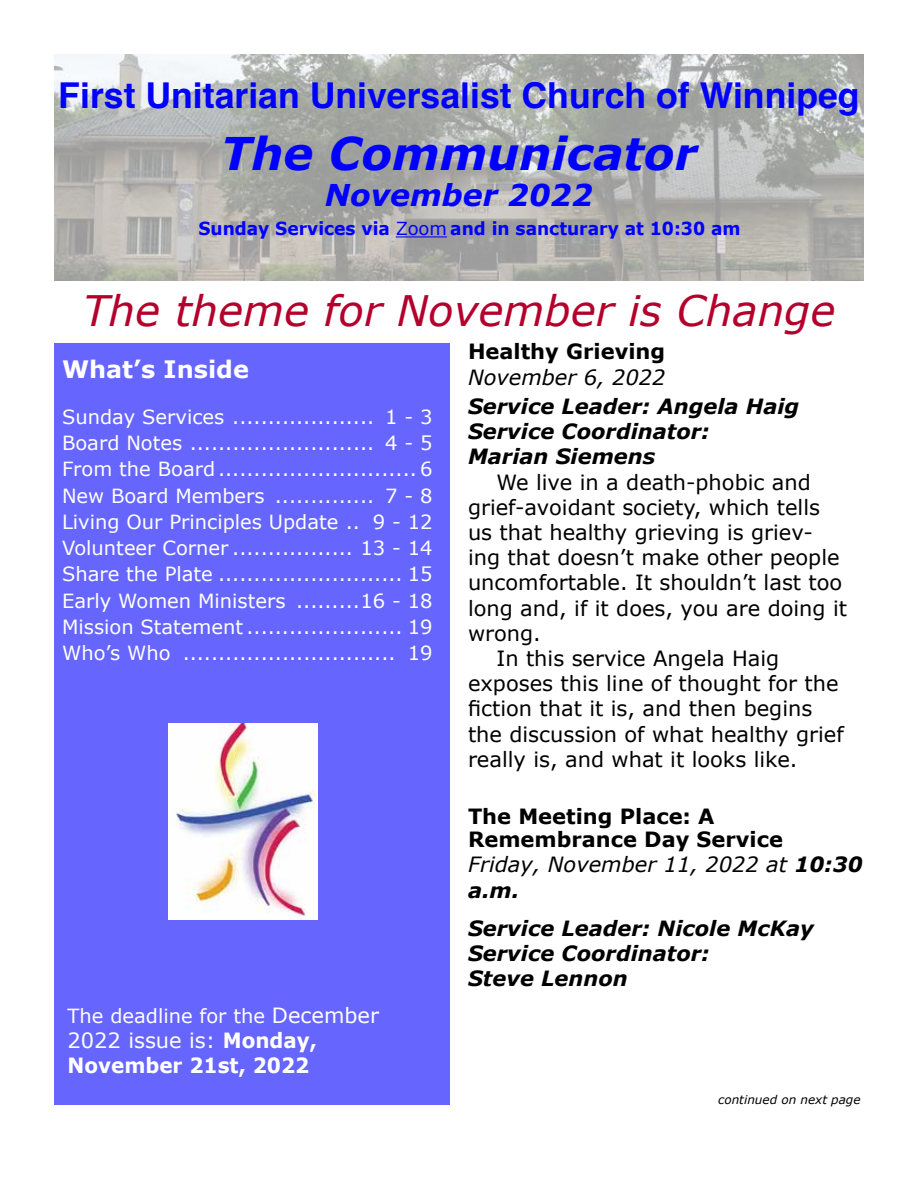
<style>
.page{position:relative;width:918px;height:1188px;background:#fff}
.page>*{position:absolute;margin:0;border:0;box-sizing:border-box;transform-origin:0 0}
.t1{font:italic 700 45px "Verdana";color:#00f}
.The_Communicator_pg{font:italic 42px "Verdana";color:#b4002c}
.t2{font:700 35.7px "Helvetica";color:#00f}
.t3{font:italic 700 30px "Verdana";color:#00f}
.Heading{font:700 24px "Verdana";color:#fff}
.Body_Text{font:21px/25.2px "Verdana";color:#000}
.t4{font:italic 700 21px/25.2px "Verdana";color:#000}
.Heading_2{font:700 21px/23.4px "Verdana";color:#000}
.Heading_1{font:italic 21px/25.2px "Verdana";color:#000}
.The_Communicator_pg-2{font:700 21px/25.2px "Verdana";color:#fff;scale:.95 1}
.What_s_Inside_Text{font:19.5px "Verdana";color:#fff}
.The_Communicator_pg-3{font:19.5px "Verdana";color:#fff}
.t5{font:700 18px "Verdana";color:#00f;scale:.95 1}
.t6{font:italic 12px "Verdana";color:#000}
.s1{font-weight:400}
.s2{font-weight:700}
.s3{font-size:21px}
</style>
<div class="page">
<img style="left:54px;top:54px;width:810px;height:227px">
<hr style="left:396px;top:236px;width:51px;height:1px;background:#00f">
<div style="left:54px;top:343px;width:396px;height:762px;background:#66f"></div>
<img style="left:168px;top:724px;width:149px;height:196px">
<h3 class="t2" style="left:58px;top:73px;width:803px">First Unitarian Universalist Church of Winnipeg</h3>
<h1 class="t1" style="left:221px;top:125px;width:478px">The Communicator</h1>
<h3 class="t3" style="left:325px;top:176px;width:270px">November 2022</h3>
<p class="t5" style="left:198px;top:216px;width:572px">Sunday Services via <span class="s1">Zoom</span> and in sancturary at 10:30 am</p>
<p class="The_Communicator_pg" style="left:83px;top:284px;width:754px">The theme for November is Change</p>
<h2 class="Heading" style="left:62px;top:354px;width:188px">What’s Inside</h2>
<p class="What_s_Inside_Text" style="left:62px;top:404px;width:372px">Sunday Services .................... 1 - 3</p>
<p class="What_s_Inside_Text" style="left:62px;top:430px;width:372px">Board Notes .......................... 4 - 5</p>
<p class="What_s_Inside_Text" style="left:62px;top:457px;width:372px">From the Board............................ 6</p>
<p class="What_s_Inside_Text" style="left:62px;top:483px;width:372px">New Board Members .............. 7 - 8</p>
<p class="What_s_Inside_Text" style="left:62px;top:509px;width:372px">Living Our Principles Update .. 9 - 12</p>
<p class="What_s_Inside_Text" style="left:62px;top:536px;width:372px">Volunteer Corner ................. 13 - 14</p>
<p class="What_s_Inside_Text" style="left:62px;top:562px;width:372px">Share the Plate .......................... 15</p>
<p class="What_s_Inside_Text" style="left:62px;top:588px;width:372px">Early Women Ministers .........16 - 18</p>
<p class="What_s_Inside_Text" style="left:62px;top:614px;width:372px">Mission Statement ...................... 19</p>
<p class="What_s_Inside_Text" style="left:62px;top:640px;width:372px">Who’s Who .............................. 19</p>
<p class="Heading_2" style="left:468px;top:340px;width:199px">Healthy Grieving</p>
<h2 class="Heading_1" style="left:468px;top:365px;width:199px">November 6, 2022</h2>
<p class="t4" style="left:468px;top:394px;width:333px">Service Leader: Angela Haig<br>Service Coordinator:<br>Marian Siemens</p>
<p class="Body_Text" style="left:468px;top:470px;width:381px;text-indent:29px">We live in a death-phobic and grief-avoidant society, which tells us that healthy grieving is griev&shy;ing that doesn’t make other people uncomfortable. It shouldn’t last too long and, if it does, you are doing it wrong.</p>
<p class="Body_Text" style="left:468px;top:646px;width:377px;text-indent:29px">In this service Angela Haig exposes this line of thought for the fiction that it is, and then begins the discussion of what healthy grief really is, and what it looks like.</p>
<p class="Heading_2" style="left:468px;top:805px;width:317px">The Meeting Place: A<br>Remembrance Day Service</p>
<h2 class="Heading_1" style="left:468px;top:852px;width:396px">Friday, November 11, 2022 at <span class="s2">10:30 a.m.</span></h2>
<p class="t4" style="left:468px;top:916px;width:347px">Service Leader: Nicole McKay<br>Service Coordinator:<br>Steve Lennon</p>
<p class="The_Communicator_pg-3" style="left:68px;top:1003px;width:313px">The deadline for the <span class="s3">December</span></p>
<p class="The_Communicator_pg-2" style="left:68px;top:1028px;width:264px"><span class="s1">2022 issue is:</span> Monday,<br>November 21st, 2022</p>
<p class="t6" style="left:718px;top:1092px;width:144px">continued on next page</p>
</div>
